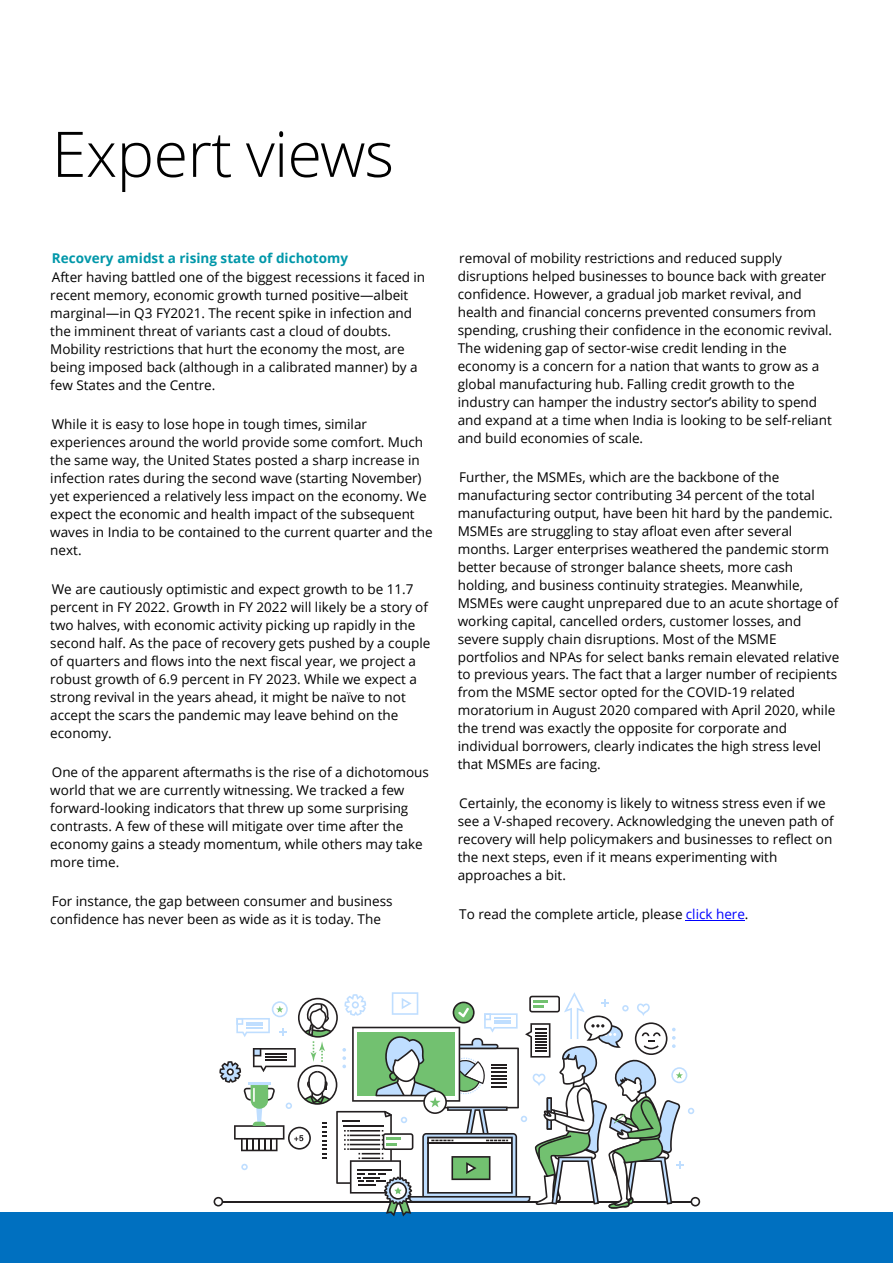
<style>
.page{position:relative;width:893px;height:1263px;background:#fff}
.page>*{position:absolute;margin:0;border:0;box-sizing:border-box;transform-origin:0 0}
.t1{font:300 63px "Open Sans";letter-spacing:-.01em;color:#000}
.t2{font:13.5px/18px "Open Sans";color:#000}
.t3{font:700 13.5px "Open Sans";color:#0097a9}
.s1{color:#00f}
</style>
<div class="page">
<div style="left:0;top:1212px;width:893px;height:51px;background:#0070c0"></div>
<hr style="left:686px;top:920px;width:59px;height:1px;background:#00f">
<svg style="left:213px;top:992px;width:487px;height:224px"></svg>
<p class="t1" style="left:52px;top:111px;width:344px">Expert views</p>
<p class="t3" style="left:52px;top:249px;width:298px">Recovery amidst a rising state of dichotomy</p>
<p class="t2" style="left:50px;top:268px;width:376px">After having battled one of the biggest recessions it faced in recent memory, economic growth turned positive—albeit marginal—in Q3 FY2021. The recent spike in infection and the imminent threat of variants cast a cloud of doubts.<br>Mobility restrictions that hurt the economy the most, are being imposed back (although in a calibrated manner) by a few States and the Centre.</p>
<p class="t2" style="left:50px;top:415px;width:384px">While it is easy to lose hope in tough times, similar experiences around the world provide some comfort. Much the same way, the United States posted a sharp increase in infection rates during the second wave (starting November) yet experienced a relatively less impact on the economy. We expect the economic and health impact of the subsequent waves in India to be contained to the current quarter and the next.</p>
<p class="t2" style="left:50px;top:580px;width:381px">We are cautiously optimistic and expect growth to be 11.7 percent in FY 2022. Growth in FY 2022 will likely be a story of two halves, with economic activity picking up rapidly in the second half. As the pace of recovery gets pushed by a couple of quarters and flows into the next fiscal year, we project a robust growth of 6.9 percent in FY 2023. While we expect a strong revival in the years ahead, it might be naïve to not accept the scars the pandemic may leave behind on the economy.</p>
<p class="t2" style="left:50px;top:763px;width:380px">One of the apparent aftermaths is the rise of a dichotomous world that we are currently witnessing. We tracked a few forward-looking indicators that threw up some surprising contrasts. A few of these will mitigate over time after the economy gains a steady momentum, while others may take more time.</p>
<p class="t2" style="left:50px;top:892px;width:344px">For instance, the gap between consumer and business confidence has never been as wide as it is today. The</p>
<p class="t2" style="left:458px;top:249px;width:376px">removal of mobility restrictions and reduced supply disruptions helped businesses to bounce back with greater confidence. However, a gradual job market revival, and health and financial concerns prevented consumers from spending, crushing their confidence in the economic revival.<br>The widening gap of sector-wise credit lending in the economy is a concern for a nation that wants to grow as a global manufacturing hub. Falling credit growth to the industry can hamper the industry sector’s ability to spend and expand at a time when India is looking to be self-reliant and build economies of scale.</p>
<p class="t2" style="left:458px;top:467px;width:383px">Further, the MSMEs, which are the backbone of the manufacturing sector contributing 34 percent of the total manufacturing output, have been hit hard by the pandemic.<br>MSMEs are struggling to stay afloat even after several months. Larger enterprises weathered the pandemic storm better because of stronger balance sheets, more cash holding, and business continuity strategies. Meanwhile, MSMEs were caught unprepared due to an acute shortage of working capital, cancelled orders, customer losses, and severe supply chain disruptions. Most of the MSME portfolios and NPAs for select banks remain elevated relative to previous years. The fact that a larger number of recipients from the MSME sector opted for the COVID-19 related moratorium in August 2020 compared with April 2020, while the trend was exactly the opposite for corporate and individual borrowers, clearly indicates the high stress level that MSMEs are facing.</p>
<p class="t2" style="left:458px;top:794px;width:377px">Certainly, the economy is likely to witness stress even if we see a V-shaped recovery. Acknowledging the uneven path of recovery will help policymakers and businesses to reflect on the next steps, even if it means experimenting with approaches a bit.</p>
<p class="t2" style="left:459px;top:905px;width:291px">To read the complete article, please <span class="s1">click here</span>.</p>
</div>
